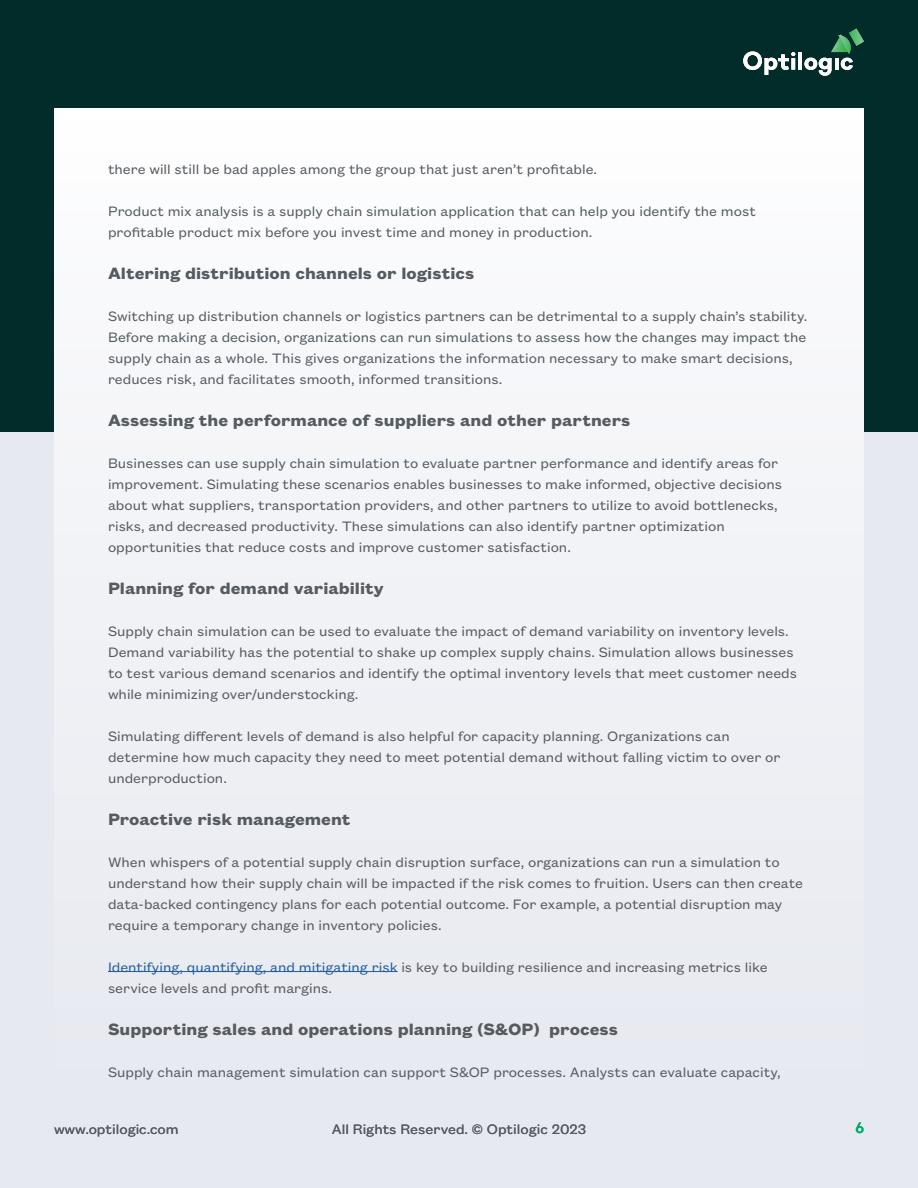
<style>
.page{position:relative;width:918px;height:1188px;background:#e7e9f0}
.page>*{position:absolute;margin:0;border:0;box-sizing:border-box;transform-origin:0 0}
.t1{font:700 18px "Founders Grotesk Text";color:#555b61}
.t2{font:15px/21px "Founders Grotesk Text";color:#555b61}
.t3{font:500 15px "Danzza";color:#00aa6c}
.s1{color:#215e9e}
</style>
<div class="page">
<div style="left:0;top:0;width:918px;height:432px;background:#022c2a"></div>
<div style="left:54px;top:108px;width:810px;height:972px;background:#f1f2f6"></div>
<svg style="left:743px;top:51px;width:52px;height:24px"></svg>
<hr style="left:798px;top:52px;width:4px;height:18px;background:#fff">
<svg style="left:804px;top:28px;width:60px;height:48px"></svg>
<hr style="left:108px;top:971px;width:290px;height:1px;background:#215e9e">
<p class="t2" style="left:108px;top:157px;width:491px">there will still be bad apples among the group that just aren’t profitable.</p>
<p class="t2" style="left:108px;top:199px;width:650px">Product mix analysis is a supply chain simulation application that can help you identify the most profitable product mix before you invest time and money in production.</p>
<p class="t1" style="left:108px;top:260px;width:368px">Altering distribution channels or logistics</p>
<p class="t2" style="left:108px;top:304px;width:701px">Switching up distribution channels or logistics partners can be detrimental to a supply chain’s stability.<br>Before making a decision, organizations can run simulations to assess how the changes may impact the supply chain as a whole. This gives organizations the information necessary to make smart decisions, reduces risk, and facilitates smooth, informed transitions.</p>
<p class="t1" style="left:108px;top:407px;width:524px">Assessing the performance of suppliers and other partners</p>
<p class="t2" style="left:108px;top:451px;width:676px">Businesses can use supply chain simulation to evaluate partner performance and identify areas for improvement. Simulating these scenarios enables businesses to make informed, objective decisions about what suppliers, transportation providers, and other partners to utilize to avoid bottlenecks, risks, and decreased productivity. These simulations can also identify partner optimization opportunities that reduce costs and improve customer satisfaction.</p>
<p class="t1" style="left:108px;top:575px;width:277px">Planning for demand variability</p>
<p class="t2" style="left:108px;top:619px;width:691px">Supply chain simulation can be used to evaluate the impact of demand variability on inventory levels.<br>Demand variability has the potential to shake up complex supply chains. Simulation allows businesses to test various demand scenarios and identify the optimal inventory levels that meet customer needs while minimizing over/understocking.</p>
<p class="t2" style="left:108px;top:724px;width:674px">Simulating different levels of demand is also helpful for capacity planning. Organizations can determine how much capacity they need to meet potential demand without falling victim to over or underproduction.</p>
<p class="t1" style="left:108px;top:806px;width:244px">Proactive risk management</p>
<p class="t2" style="left:108px;top:850px;width:697px">When whispers of a potential supply chain disruption surface, organizations can run a simulation to understand how their supply chain will be impacted if the risk comes to fruition. Users can then create data-backed contingency plans for each potential outcome. For example, a potential disruption may require a temporary change in inventory policies.</p>
<p class="t2" style="left:108px;top:955px;width:661px"><span class="s1">Identifying, quantifying, and mitigating risk</span> is key to building resilience and increasing metrics like service levels and profit margins.</p>
<p class="t1" style="left:108px;top:1016px;width:512px">Supporting sales and operations planning (S&amp;OP) process</p>
<p class="t2" style="left:108px;top:1060px;width:674px">Supply chain management simulation can support S&amp;OP processes. Analysts can evaluate capacity,</p>
<p class="t2" style="left:54px;top:1118px;width:126px">www.optilogic.com</p>
<p class="t2" style="left:332px;top:1118px;width:256px">All Rights Reserved. © Optilogic 2023</p>
<p class="t3" style="left:855px;top:1119px;width:10px">6</p>
</div>
